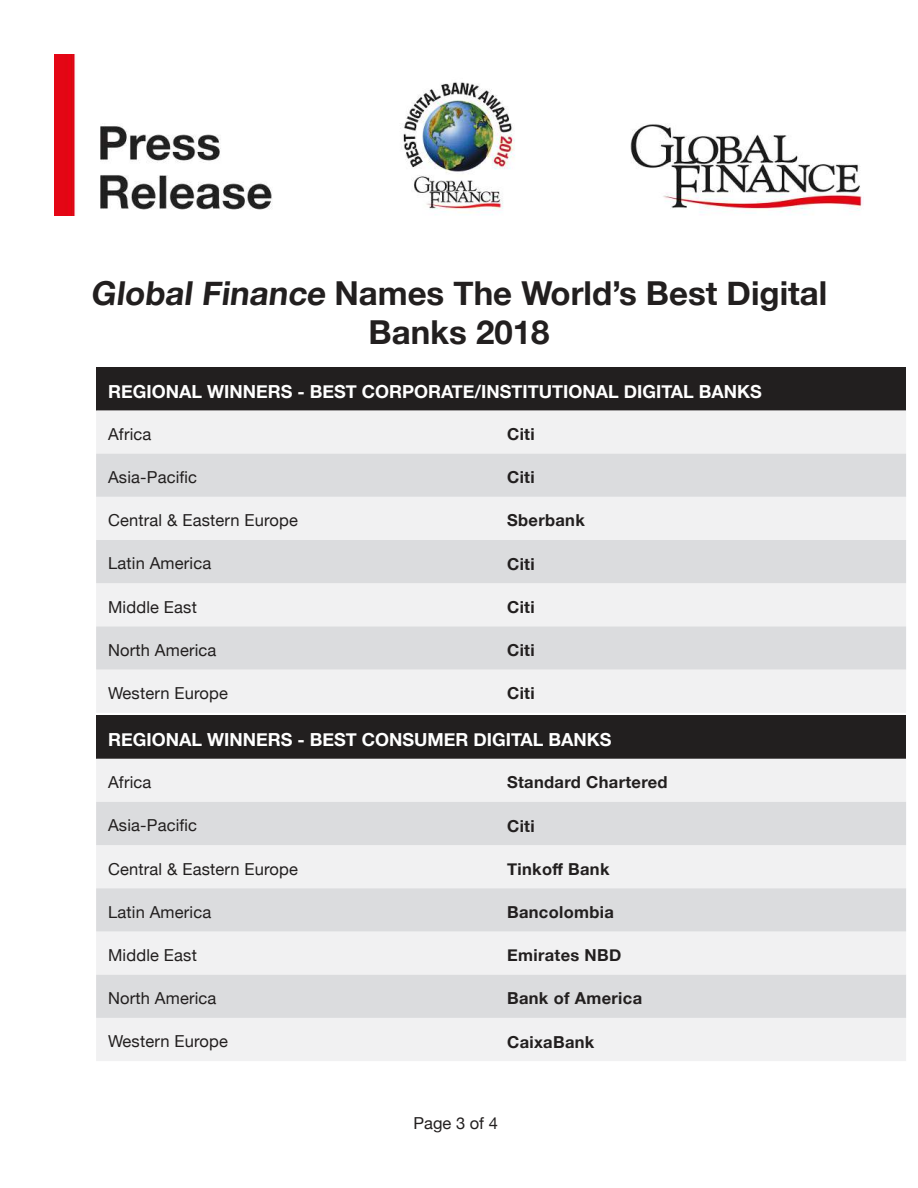
<style>
.page{position:relative;width:918px;height:1188px;background:#fff}
.page>*{position:absolute;margin:0;border:0;box-sizing:border-box;transform-origin:0 0}
.t1{font:700 33px/39.6px "Helvetica Neue";color:#221f1f;text-align:center}
.t2{font:700 18px "Helvetica Neue";color:#fff}
.t3{font:16.5px "Helvetica Neue";letter-spacing:.01em;color:#221f1f}
.t4{font:700 16.5px "Helvetica Neue";letter-spacing:.02em;color:#221f1f}
</style>
<div class="page">
<div style="left:96px;top:367px;width:810px;height:43px;background:#221f1f"></div>
<div style="left:96px;top:410px;width:810px;height:303px;background:#f1f1f2"></div>
<svg style="left:96px;top:454px;width:810px;height:216px;fill:#dbdcde"></svg>
<div style="left:96px;top:715px;width:810px;height:44px;background:#221f1f"></div>
<div style="left:96px;top:759px;width:810px;height:302px;background:#f1f1f2"></div>
<svg style="left:96px;top:802px;width:810px;height:216px;fill:#dbdcde"></svg>
<img style="left:54px;top:54px;width:808px;height:162px">
<h1 class="t1" style="left:91px;top:275px;width:738px">Global Finance Names The World’s Best Digital<br>Banks 2018</h1>
<p class="t2" style="left:108px;top:383px;width:655px">REGIONAL WINNERS - BEST CORPORATE/INSTITUTIONAL DIGITAL BANKS</p>
<p class="t3" style="left:108px;top:428px;width:45px">Africa</p>
<p class="t4" style="left:507px;top:427px;width:29px">Citi</p>
<p class="t3" style="left:108px;top:465px;width:91px">Asia-Paci昀椀c</p>
<p class="t4" style="left:507px;top:470px;width:29px">Citi</p>
<p class="t3" style="left:108px;top:514px;width:191px">Central &amp; Eastern Europe</p>
<p class="t4" style="left:507px;top:513px;width:79px">Sberbank</p>
<p class="t3" style="left:108px;top:557px;width:105px">Latin America</p>
<p class="t4" style="left:507px;top:557px;width:29px">Citi</p>
<p class="t3" style="left:108px;top:601px;width:90px">Middle East</p>
<p class="t4" style="left:507px;top:600px;width:29px">Citi</p>
<p class="t3" style="left:108px;top:644px;width:110px">North America</p>
<p class="t4" style="left:507px;top:643px;width:29px">Citi</p>
<p class="t3" style="left:108px;top:687px;width:121px">Western Europe</p>
<p class="t4" style="left:507px;top:686px;width:29px">Citi</p>
<p class="t2" style="left:108px;top:732px;width:505px">REGIONAL WINNERS - BEST CONSUMER DIGITAL BANKS</p>
<p class="t3" style="left:108px;top:776px;width:45px">Africa</p>
<p class="t4" style="left:507px;top:775px;width:162px">Standard Chartered</p>
<p class="t3" style="left:108px;top:814px;width:91px">Asia-Paci昀椀c</p>
<p class="t4" style="left:507px;top:819px;width:29px">Citi</p>
<p class="t3" style="left:108px;top:862px;width:191px">Central &amp; Eastern Europe</p>
<p class="t4" style="left:507px;top:856px;width:104px">Tinko昀昀 Bank</p>
<p class="t3" style="left:108px;top:906px;width:105px">Latin America</p>
<p class="t4" style="left:507px;top:905px;width:108px">Bancolombia</p>
<p class="t3" style="left:108px;top:949px;width:90px">Middle East</p>
<p class="t4" style="left:507px;top:948px;width:116px">Emirates NBD</p>
<p class="t3" style="left:108px;top:992px;width:110px">North America</p>
<p class="t4" style="left:507px;top:991px;width:137px">Bank of America</p>
<p class="t3" style="left:108px;top:1035px;width:121px">Western Europe</p>
<p class="t4" style="left:507px;top:1035px;width:89px">CaixaBank</p>
<p class="t3" style="left:414px;top:1117px;width:86px">Page 3 of 4</p>
</div>
